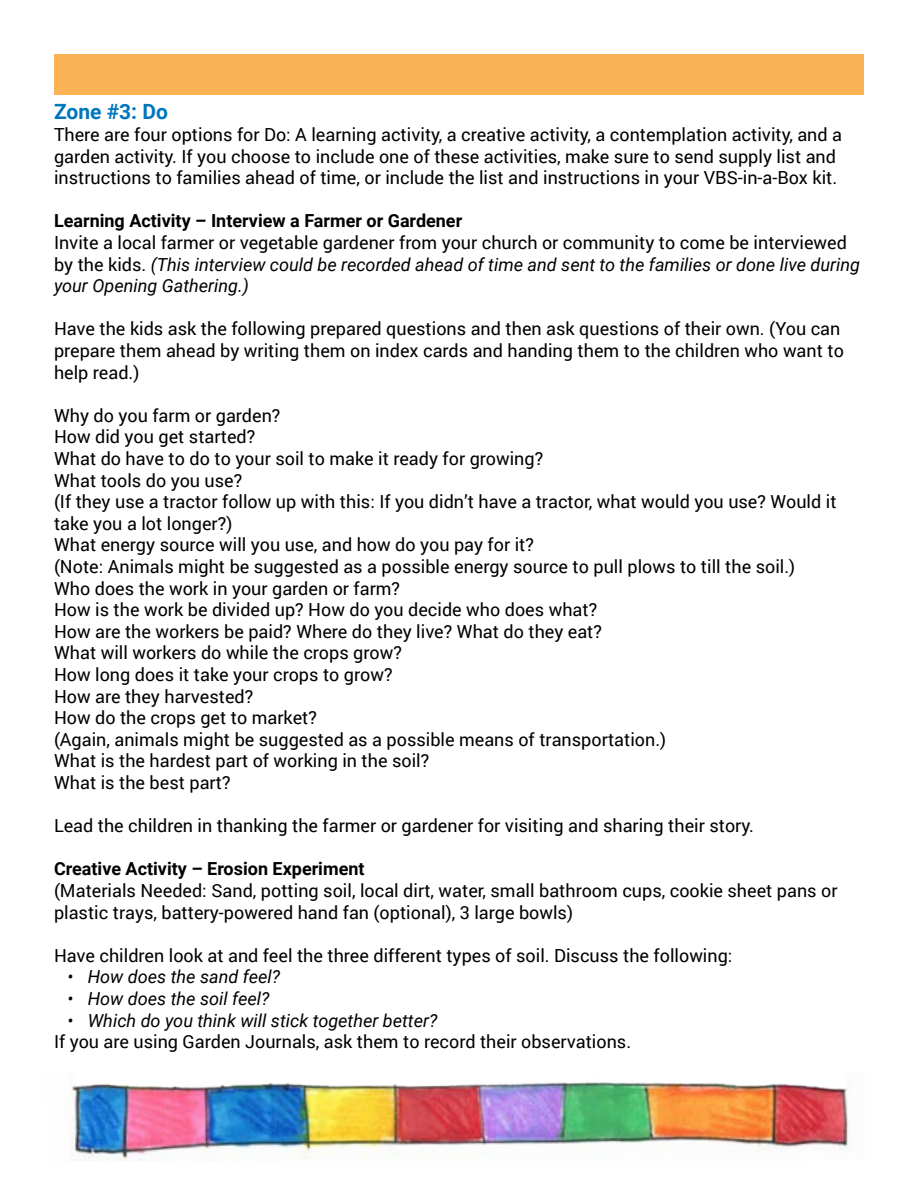
<style>
.page{position:relative;width:918px;height:1188px;background:#fff}
.page>*{position:absolute;margin:0;border:0;box-sizing:border-box;transform-origin:0 0}
.t1{font:700 21px "Roboto";color:#0076bd}
.t2{font:18px/21.6px "Roboto";color:#000}
.t3{font:italic 18px/21.6px "Roboto";color:#000}
.t4{font:700 18px "Roboto";color:#000}
.s1{font-style:normal}
</style>
<div class="page">
<div style="left:54px;top:54px;width:810px;height:40px;background:#fbb355"></div>
<img style="left:70px;top:1080px;width:779px;height:81px">
<p class="t1" style="left:54px;top:97px;width:115px">Zone #3: Do</p>
<p class="t2" style="left:54px;top:123px;width:790px">There are four options for Do: A learning activity, a creative activity, a contemplation activity, and a garden activity. If you choose to include one of these activities, make sure to send supply list and instructions to families ahead of time, or include the list and instructions in your VBS-in-a-Box kit.</p>
<p class="t4" style="left:54px;top:208px;width:410px">Learning Activity – Interview a Farmer or Gardener</p>
<p class="t3" style="left:54px;top:231px;width:808px"><span class="s1">Invite a local farmer or vegetable gardener from your church or community to come be interviewed by the kids.</span> (This interview could be recorded ahead of time and sent to the families or done live during your Opening Gathering.)</p>
<p class="t2" style="left:54px;top:318px;width:791px">Have the kids ask the following prepared questions and then ask questions of their own. (You can prepare them ahead by writing them on index cards and handing them to the children who want to help read.)</p>
<p class="t2" style="left:54px;top:404px;width:784px">Why do you farm or garden?<br>How did you get started?<br>What do have to do to your soil to make it ready for growing?<br>What tools do you use?<br>(If they use a tractor follow up with this: If you didn’t have a tractor, what would you use? Would it take you a lot longer?)<br>What energy source will you use, and how do you pay for it?<br>(Note: Animals might be suggested as a possible energy source to pull plows to till the soil.)<br>Who does the work in your garden or farm?<br>How is the work be divided up? How do you decide who does what?<br>How are the workers be paid? Where do they live? What do they eat?<br>What will workers do while the crops grow?<br>How long does it take your crops to grow?<br>How are they harvested?<br>How do the crops get to market?<br>(Again, animals might be suggested as a possible means of transportation.)<br>What is the hardest part of working in the soil?<br>What is the best part?</p>
<p class="t2" style="left:54px;top:814px;width:701px">Lead the children in thanking the farmer or gardener for visiting and sharing their story.</p>
<p class="t4" style="left:54px;top:856px;width:312px">Creative Activity – Erosion Experiment</p>
<p class="t2" style="left:54px;top:879px;width:785px">(Materials Needed: Sand, potting soil, local dirt, water, small bathroom cups, cookie sheet pans or plastic trays, battery-powered hand fan (optional), 3 large bowls)</p>
<p class="t2" style="left:54px;top:944px;width:680px">Have children look at and feel the three different types of soil. Discuss the following:</p>
<p class="t3" style="left:68px;top:966px;width:214px">• How does the sand feel?</p>
<p class="t3" style="left:68px;top:987px;width:203px">• How does the soil feel?</p>
<p class="t3" style="left:68px;top:1009px;width:371px">• Which do you think will stick together better?</p>
<p class="t2" style="left:54px;top:1030px;width:579px">If you are using Garden Journals, ask them to record their observations.</p>
</div>
